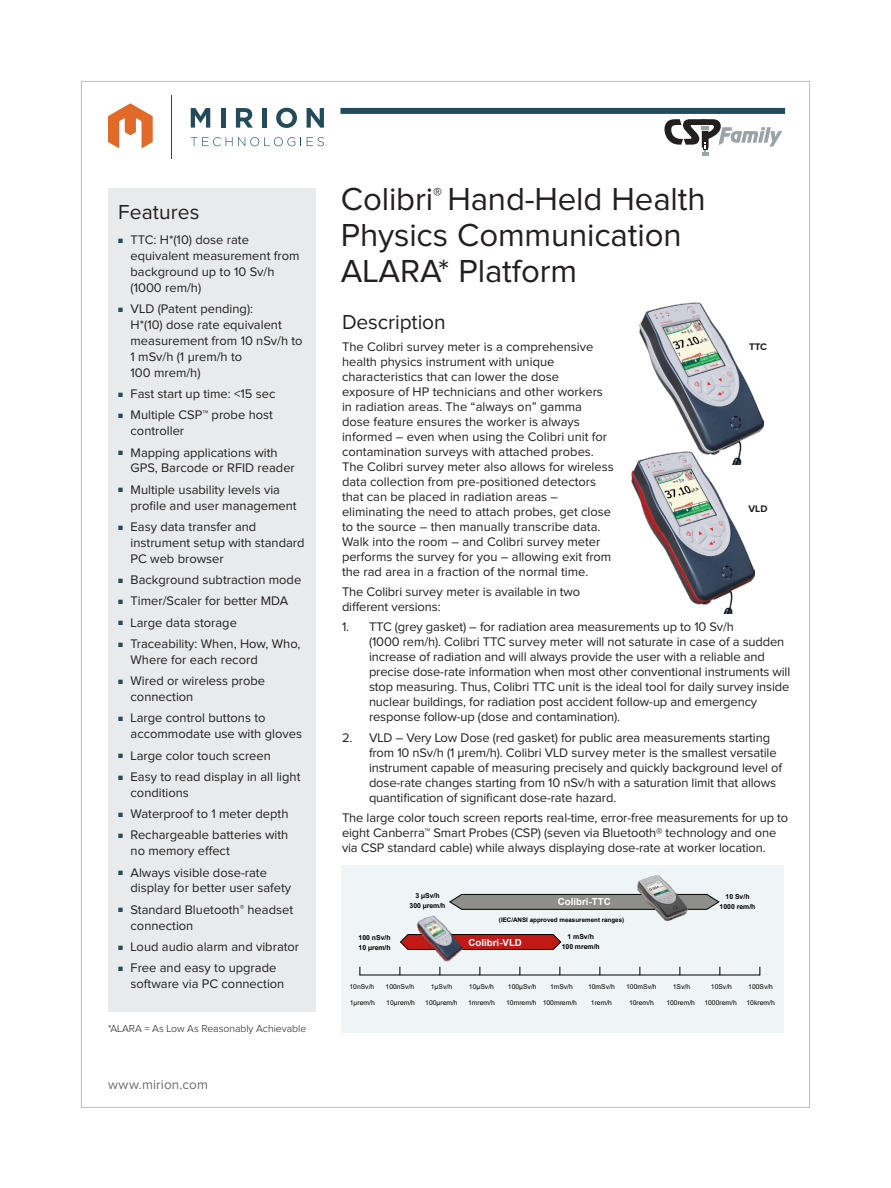
<style>
.page{position:relative;width:891px;height:1188px;background:#fff}
.page>*{position:absolute;margin:0;border:0;box-sizing:border-box;transform-origin:0 0}
.Main_Head{font:33px/36px "Proxima Nova";letter-spacing:-.005em;color:#231f20}
.Heads_for_Features{font:21px "Proxima Nova";letter-spacing:-.005em;color:#231f20}
.Main_Head-2{font:21px "Proxima Nova";letter-spacing:.005em;color:#231f20}
.t1{font:13.5px "Proxima Nova";letter-spacing:.01em;color:#6c6d70}
.Body_Text{font:12.9px/15px "Proxima Nova";letter-spacing:-.01em;color:#231f20}
.Body_Text_With_Bulle{font:12.9px/15.9px "Proxima Nova";color:#231f20}
.t2{font:300 10.5px "Proxima Nova";letter-spacing:-.005em;color:#231f20}
.t3{font:700 9.9px "Proxima Nova";letter-spacing:-.005em;color:#231f20}
.t4{font:700 9.75px "Arial";letter-spacing:-.005em;color:#fff}
.t5{font:700 6.9px/9.9px "Arial";color:#000;text-align:center}
.t6{font:6.75px "Arial";color:#000}
.t7{font:700 6.15px "Arial";color:#000}
.s1{font-size:7.5px;color:#244b59}
</style>
<div class="page">
<div style="left:108px;top:188px;width:208px;height:824px;background:#e9eaeb"></div>
<div style="left:341px;top:865px;width:443px;height:168px;background:#eff5f7"></div>
<svg style="left:400px;top:934px;width:161px;height:16px;background:#aa2421"></svg>
<svg style="left:449px;top:894px;width:271px;height:16px;background:#828380"></svg>
<img style="left:637px;top:875px;width:51px;height:45px">
<img style="left:416px;top:915px;width:49px;height:53px">
<hr style="left:360px;top:975px;width:400px;height:1px;background:#000">
<div style="left:340px;top:108px;width:445px;height:6px;background:#244b59"></div>
<hr style="left:171px;top:95px;width:1px;height:64px;background:#244b59">
<svg style="left:191px;top:137px;width:104px;height:9px"></svg>
<svg style="left:306px;top:137px;width:18px;height:9px"></svg>
<svg style="left:191px;top:108px;width:19px;height:20px"></svg>
<hr style="left:221px;top:108px;width:4px;height:20px;background:#244b59">
<svg style="left:236px;top:108px;width:17px;height:20px"></svg>
<hr style="left:262px;top:108px;width:4px;height:20px;background:#244b59">
<svg style="left:276px;top:108px;width:21px;height:20px"></svg>
<svg style="left:307px;top:108px;width:17px;height:20px"></svg>
<svg style="left:108px;top:103px;width:45px;height:45px"></svg>
<img style="left:640px;top:303px;width:123px;height:149px">
<img style="left:631px;top:452px;width:124px;height:162px">
<svg style="left:665px;top:119px;width:117px;height:37px"></svg>
<p class="Main_Head-2" style="left:118px;top:203px;width:83px">Features</p>
<p class="Body_Text_With_Bulle" style="left:131px;top:232px;width:170px;text-indent:-12px"><span class="s1">■</span> TTC: H*(10) dose rate equivalent measurement from background up to 10 Sv/h (1000 rem/h)</p>
<p class="Body_Text_With_Bulle" style="left:131px;top:301px;width:174px;text-indent:-12px"><span class="s1">■</span> VLD (Patent pending):<br>H*(10) dose rate equivalent measurement from 10 nSv/h to<br>1 mSv/h (1 µrem/h to<br>100 mrem/h)</p>
<p class="Body_Text_With_Bulle" style="left:118px;top:386px;width:159px"><span class="s1">■</span> Fast start up time: &lt;15 sec</p>
<p class="Body_Text_With_Bulle" style="left:131px;top:408px;width:144px;text-indent:-12px"><span class="s1">■</span> Multiple CSP™ probe host controller</p>
<p class="Body_Text_With_Bulle" style="left:131px;top:445px;width:166px;text-indent:-12px"><span class="s1">■</span> Mapping applications with<br>GPS, Barcode or RFID reader</p>
<p class="Body_Text_With_Bulle" style="left:131px;top:482px;width:168px;text-indent:-12px"><span class="s1">■</span> Multiple usability levels via profile and user management</p>
<p class="Body_Text_With_Bulle" style="left:131px;top:519px;width:176px;text-indent:-12px"><span class="s1">■</span> Easy data transfer and instrument setup with standard<br>PC web browser</p>
<p class="Body_Text_With_Bulle" style="left:118px;top:572px;width:185px"><span class="s1">■</span> Background subtraction mode</p>
<p class="Body_Text_With_Bulle" style="left:118px;top:594px;width:172px"><span class="s1">■</span> Timer/Scaler for better MDA</p>
<p class="Body_Text_With_Bulle" style="left:118px;top:615px;width:120px"><span class="s1">■</span> Large data storage</p>
<p class="Body_Text_With_Bulle" style="left:131px;top:636px;width:172px;text-indent:-12px"><span class="s1">■</span> Traceability: When, How, Who,<br>Where for each record</p>
<p class="Body_Text_With_Bulle" style="left:131px;top:673px;width:136px;text-indent:-12px"><span class="s1">■</span> Wired or wireless probe connection</p>
<p class="Body_Text_With_Bulle" style="left:131px;top:711px;width:173px;text-indent:-12px"><span class="s1">■</span> Large control buttons to accommodate use with gloves</p>
<p class="Body_Text_With_Bulle" style="left:118px;top:748px;width:154px"><span class="s1">■</span> Large color touch screen</p>
<p class="Body_Text_With_Bulle" style="left:131px;top:769px;width:171px;text-indent:-12px"><span class="s1">■</span> Easy to read display in all light conditions</p>
<p class="Body_Text_With_Bulle" style="left:118px;top:806px;width:172px"><span class="s1">■</span> Waterproof to 1 meter depth</p>
<p class="Body_Text_With_Bulle" style="left:131px;top:828px;width:159px;text-indent:-12px"><span class="s1">■</span> Rechargeable batteries with no memory effect</p>
<p class="Body_Text_With_Bulle" style="left:131px;top:865px;width:162px;text-indent:-12px"><span class="s1">■</span> Always visible dose-rate display for better user safety</p>
<p class="Body_Text_With_Bulle" style="left:131px;top:902px;width:164px;text-indent:-12px"><span class="s1">■</span> Standard Bluetooth<sup>®</sup> headset connection</p>
<p class="Body_Text_With_Bulle" style="left:118px;top:939px;width:183px"><span class="s1">■</span> Loud audio alarm and vibrator</p>
<p class="Body_Text_With_Bulle" style="left:131px;top:961px;width:155px;text-indent:-12px"><span class="s1">■</span> Free and easy to upgrade software via PC connection</p>
<p class="t2" style="left:108px;top:1024px;width:200px">*ALARA = As Low As Reasonably Achievable</p>
<p class="t1" style="left:108px;top:1078px;width:102px">www.mirion.com</p>
<p class="Main_Head" style="left:341px;top:183px;width:366px">Colibri<sup>®</sup> Hand-Held Health<br>Physics Communication<br>ALARA* Platform</p>
<p class="Heads_for_Features" style="left:342px;top:313px;width:105px">Description</p>
<p class="Body_Text" style="left:342px;top:339px;width:273px">The Colibri survey meter is a comprehensive health physics instrument with unique characteristics that can lower the dose exposure of HP technicians and other workers in radiation areas. The “always on” gamma<br>dose feature ensures the worker is always informed – even when using the Colibri unit for contamination surveys with attached probes.<br>The Colibri survey meter also allows for wireless data collection from pre-positioned detectors that can be placed in radiation areas – eliminating the need to attach probes, get close to the source – then manually transcribe data.<br>Walk into the room – and Colibri survey meter performs the survey for you – allowing exit from the rad area in a fraction of the normal time.</p>
<p class="Body_Text" style="left:342px;top:585px;width:240px">The Colibri survey meter is available in two different versions:</p>
<p class="Body_Text" style="left:369px;top:620px;width:423px;text-indent:-27px">1. TTC (grey gasket) – for radiation area measurements up to 10 Sv/h<br>(1000 rem/h). Colibri TTC survey meter will not saturate in case of a sudden increase of radiation and will always provide the user with a reliable and precise dose-rate information when most other conventional instruments will stop measuring. Thus, Colibri TTC unit is the ideal tool for daily survey inside nuclear buildings, for radiation post accident follow-up and emergency response follow-up (dose and contamination).</p>
<p class="Body_Text" style="left:369px;top:731px;width:415px;text-indent:-27px">2. VLD – Very Low Dose (red gasket) for public area measurements starting from 10 nSv/h (1 µrem/h). Colibri VLD survey meter is the smallest versatile instrument capable of measuring precisely and quickly background level of dose-rate changes starting from 10 nSv/h with a saturation limit that allows quantification of significant dose-rate hazard.</p>
<p class="Body_Text" style="left:342px;top:811px;width:448px">The large color touch screen reports real-time, error-free measurements for up to eight Canberra™ Smart Probes (CSP) (seven via Bluetooth® technology and one via CSP standard cable) while always displaying dose-rate at worker location.</p>
<p class="t3" style="left:749px;top:342px;width:20px">TTC</p>
<p class="t3" style="left:749px;top:504px;width:20px">VLD</p>
<p class="t5" style="left:359px;top:933px;width:34px;text-align:left">100 nSv/h<br>10 µrem/h</p>
<p class="t5" style="left:410px;top:891px;width:37px">3 µSv/h<br>300 µrem/h</p>
<p class="t4" style="left:558px;top:895px;width:54px">Colibri-TTC</p>
<p class="t7" style="left:499px;top:915px;width:127px">(IEC/ANSI approved measurement ranges)</p>
<p class="t4" style="left:469px;top:935px;width:55px">Colibri-VLD</p>
<p class="t5" style="left:562px;top:932px;width:40px">1 mSv/h<br>100 mrem/h</p>
<p class="t5" style="left:720px;top:891px;width:37px">10 Sv/h<br>1000 rem/h</p>
<p class="t6" style="left:349px;top:982px;width:26px">10nSv/h</p>
<p class="t6" style="left:386px;top:982px;width:30px">100nSv/h</p>
<p class="t6" style="left:350px;top:998px;width:26px">1µrem/h</p>
<p class="t6" style="left:386px;top:998px;width:30px">10µrem/h</p>
<p class="t6" style="left:431px;top:982px;width:23px">1µSv/h</p>
<p class="t6" style="left:469px;top:982px;width:26px">10µSv/h</p>
<p class="t6" style="left:508px;top:982px;width:30px">100µSv/h</p>
<p class="t6" style="left:550px;top:982px;width:24px">1mSv/h</p>
<p class="t6" style="left:588px;top:982px;width:28px">10mSv/h</p>
<p class="t6" style="left:626px;top:982px;width:32px">100mSv/h</p>
<p class="t6" style="left:673px;top:982px;width:19px">1Sv/h</p>
<p class="t6" style="left:711px;top:982px;width:23px">10Sv/h</p>
<p class="t6" style="left:425px;top:998px;width:34px">100µrem/h</p>
<p class="t6" style="left:468px;top:998px;width:28px">1mrem/h</p>
<p class="t6" style="left:506px;top:998px;width:72px">10mrem/h 100mrem/h</p>
<p class="t6" style="left:591px;top:998px;width:23px">1rem/h</p>
<p class="t6" style="left:629px;top:998px;width:26px">10rem/h</p>
<p class="t6" style="left:666px;top:998px;width:30px">100rem/h</p>
<p class="t6" style="left:704px;top:998px;width:34px">1000rem/h</p>
<p class="t6" style="left:748px;top:982px;width:26px">100Sv/h</p>
<p class="t6" style="left:747px;top:998px;width:30px">10krem/h</p>
</div>
